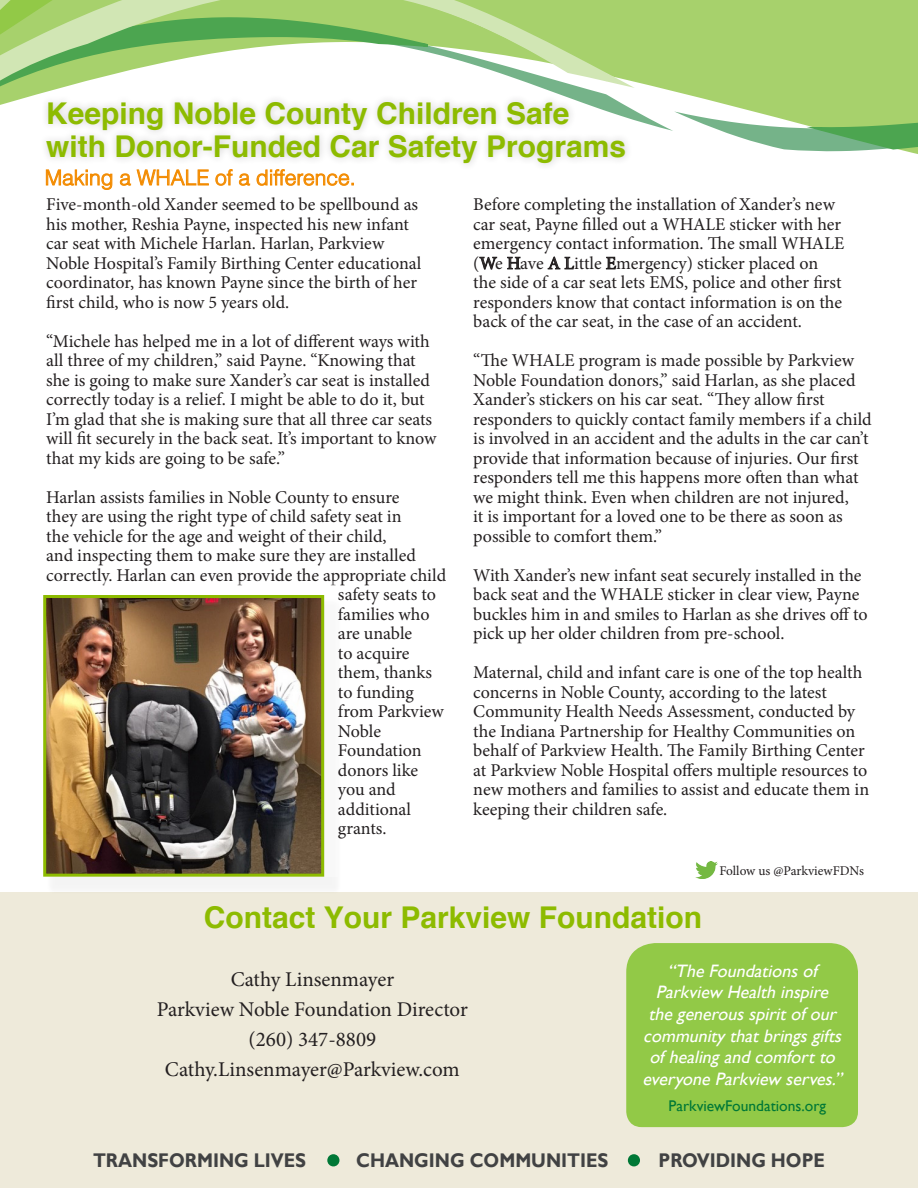
<style>
.page{position:relative;width:918px;height:1188px;background:#fff}
.page>*{position:absolute;margin:0;border:0;box-sizing:border-box;transform-origin:0 0}
.t1{font:700 30px "Helvetica";color:#8dbb00}
.t2{font:21px "Minion Pro";color:#231f20}
.t3{font:300 21px "Helvetica";color:#f38b00}
.t4{font:700 19.8px "Gill Sans";color:#414243;scale:.91 1}
.t5{font:18px/19.5px "Minion Pro";color:#231f20}
.t6{font:italic 18px/21.6px "Gill Sans";color:#fff;text-align:center}
.t7{font:15.45px "Gill Sans";color:#007836}
.t8{font:13.35px "Minion Pro";letter-spacing:-.005em;color:#231f20}
</style>
<div class="page">
<svg style="left:480px;top:257px;width:17px;height:12px"></svg>
<svg style="left:507px;top:257px;width:13px;height:12px"></svg>
<svg style="left:548px;top:257px;width:26px;height:12px"></svg>
<svg style="left:606px;top:257px;width:10px;height:12px"></svg>
<div style="left:0;top:892px;width:918px;height:296px;background:#eeeada"></div>
<div style="left:626px;top:943px;width:232px;height:184px;background:#92c947"></div>
<svg style="left:0;top:0;width:918px;height:186px"></svg>
<img style="left:696px;top:861px;width:21px;height:18px">
<div style="left:39px;top:94px;width:594px;height:77px;background:#231f20;opacity:.22"></div>
<svg style="left:46px;top:169px;width:67px;height:21px"></svg>
<svg style="left:120px;top:169px;width:89px;height:17px"></svg>
<svg style="left:215px;top:169px;width:18px;height:17px"></svg>
<svg style="left:239px;top:173px;width:11px;height:13px"></svg>
<svg style="left:256px;top:169px;width:97px;height:17px"></svg>
<div style="left:46px;top:598px;width:296px;height:297px;background:#231f20;opacity:.05"></div>
<img style="left:47px;top:599px;width:273px;height:274px">
<div style="left:43px;top:595px;width:281px;height:282px;border:3px solid #8dbb00"></div>
<div style="left:326px;top:594px;width:12px;height:283px;background:#f8f8f8"></div>
<div style="left:629px;top:1155px;width:10px;height:10px;background:#007836;border-radius:50%"></div>
<div style="left:628px;top:1154px;width:12px;height:12px;border:2px solid #007836;border-radius:50%"></div>
<div style="left:328px;top:1155px;width:10px;height:10px;background:#007836;border-radius:50%"></div>
<div style="left:327px;top:1154px;width:12px;height:12px;border:2px solid #007836;border-radius:50%"></div>
<p class="t1" style="left:46px;top:94px;width:525px">Keeping Noble County Children Safe</p>
<p class="t1" style="left:46px;top:127px;width:582px">with Donor-Funded Car Safety Programs</p>
<p class="t3" style="left:45px;top:161px;width:312px">Making a WHALE of a difference.</p>
<p class="t5" style="left:46px;top:195px;width:377px">Five-month-old Xander seemed to be spellbound as his mother, Reshia Payne, inspected his new infant car seat with Michele Harlan. Harlan, Parkview Noble Hospital’s Family Birthing Center educational coordinator, has known Payne since the birth of her first child, who is now 5 years old.</p>
<p class="t5" style="left:46px;top:332px;width:392px">“Michele has helped me in a lot of different ways with all three of my children,” said Payne. “Knowing that she is going to make sure Xander’s car seat is installed correctly today is a relief. I might be able to do it, but I’m glad that she is making sure that all three car seats will fit securely in the back seat. It’s important to know that my kids are going to be safe.”</p>
<p class="t5" style="left:46px;top:488px;width:355px">Harlan assists families in Noble County to ensure</p>
<p class="t5" style="left:46px;top:507px;width:357px">they are using the right type of child safety seat in</p>
<p class="t5" style="left:46px;top:527px;width:342px">the vehicle for the age and weight of their child,</p>
<p class="t5" style="left:46px;top:546px;width:371px">and inspecting them to make sure they are installed</p>
<p class="t5" style="left:46px;top:566px;width:402px">correctly. Harlan can even provide the appropriate child</p>
<p class="t5" style="left:338px;top:585px;width:99px">safety seats to</p>
<p class="t5" style="left:338px;top:605px;width:93px">families who</p>
<p class="t5" style="left:338px;top:624px;width:76px">are unable</p>
<p class="t5" style="left:338px;top:644px;width:73px">to acquire</p>
<p class="t5" style="left:338px;top:663px;width:96px">them, thanks</p>
<p class="t5" style="left:338px;top:683px;width:77px">to funding</p>
<p class="t5" style="left:338px;top:702px;width:108px">from Parkview</p>
<p class="t5" style="left:338px;top:722px;width:45px">Noble</p>
<p class="t5" style="left:338px;top:741px;width:85px">Foundation</p>
<p class="t5" style="left:338px;top:761px;width:82px">donors like</p>
<p class="t5" style="left:338px;top:780px;width:59px">you and</p>
<p class="t5" style="left:338px;top:800px;width:75px">additional</p>
<p class="t5" style="left:338px;top:819px;width:50px">grants.</p>
<p class="t5" style="left:473px;top:195px;width:373px">Before completing the installation of Xander’s new car seat, Payne filled out a WHALE sticker with her emergency contact information. The small WHALE (We Have A Little Emergency) sticker placed on the side of a car seat lets EMS, police and other first responders know that contact information is on the back of the car seat, in the case of an accident.</p>
<p class="t5" style="left:473px;top:351px;width:400px">“The WHALE program is made possible by Parkview Noble Foundation donors,” said Harlan, as she placed Xander’s stickers on his car seat. “They allow first responders to quickly contact family members if a child is involved in an accident and the adults in the car can’t provide that information because of injuries. Our first responders tell me this happens more often than what we might think. Even when children are not injured,<br>it is important for a loved one to be there as soon as possible to comfort them.”</p>
<p class="t5" style="left:473px;top:566px;width:396px">With Xander’s new infant seat securely installed in the back seat and the WHALE sticker in clear view, Payne buckles him in and smiles to Harlan as she drives off to pick up her older children from pre-school.</p>
<p class="t5" style="left:473px;top:663px;width:398px">Maternal, child and infant care is one of the top health concerns in Noble County, according to the latest Community Health Needs Assessment, conducted by the Indiana Partnership for Healthy Communities on behalf of Parkview Health. The Family Birthing Center at Parkview Noble Hospital offers multiple resources to new mothers and families to assist and educate them in keeping their children safe.</p>
<p class="t8" style="left:719px;top:862px;width:146px">Follow us @ParkviewFDNs</p>
<p class="t1" style="left:204px;top:899px;width:500px">Contact Your Parkview Foundation</p>
<p class="t2" style="left:231px;top:966px;width:165px">Cathy Linsenmayer</p>
<p class="t2" style="left:157px;top:996px;width:313px">Parkview Noble Foundation Director</p>
<p class="t2" style="left:249px;top:1026px;width:129px">(260) 347-8809</p>
<p class="t2" style="left:165px;top:1056px;width:296px">Cathy.Linsenmayer@Parkview.com</p>
<p class="t6" style="left:643px;top:960px;width:205px">“The Foundationsof<br>Parkview Health inspire the generousspiritof our communitythatbringsgifts of healingand comfortto everyone Parkview serves.”</p>
<p class="t7" style="left:669px;top:1097px;width:159px">ParkviewFoundations.org</p>
<p class="t4" style="left:93px;top:1148px;width:236px">TRANSFORMING LIVES</p>
<p class="t4" style="left:356px;top:1148px;width:279px">CHANGING COMMUNITIES</p>
<p class="t4" style="left:659px;top:1148px;width:184px">PROVIDING HOPE</p>
</div>
